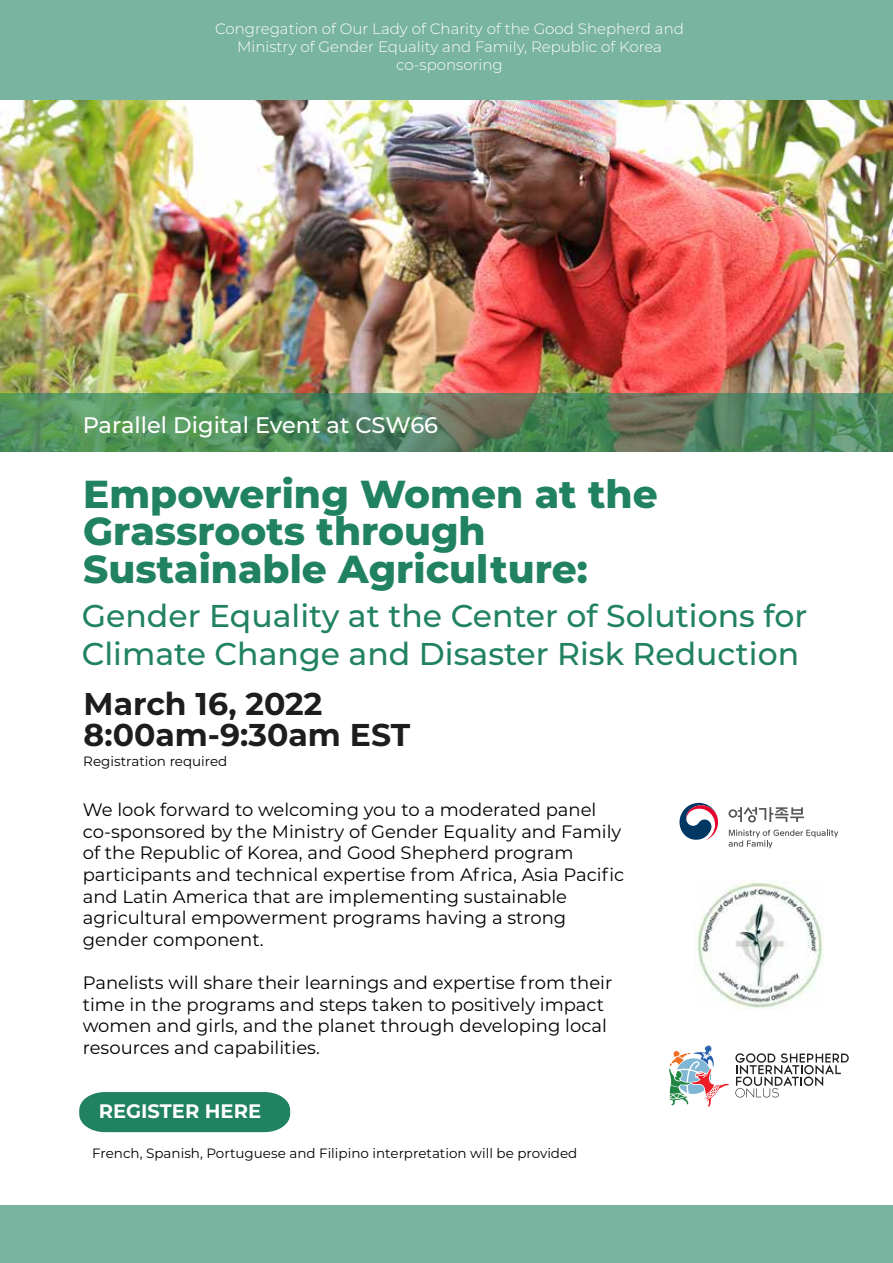
<style>
.page{position:relative;width:893px;height:1263px;background:#fff}
.page>*{position:absolute;margin:0;border:0;box-sizing:border-box;transform-origin:0 0}
.t1{font:800 39px/37.5px "Montserrat";color:#218262}
.t2{font:500 31.5px/37.8px "Montserrat";color:#218262}
.t3{font:700 31.5px/31.5px "Montserrat";color:#1d1d1b}
.t4{font:500 22.5px "Montserrat";color:#fff}
.t5{font:700 19.5px "Montserrat";color:#fff}
.t6{font:18px/21.6px "Montserrat";color:#000}
.t7{font:300 15px/18px "Montserrat";color:#fff;text-align:center}
.t8{font:13.5px "Montserrat";color:#000}
</style>
<div class="page">
<div style="left:0;top:0;width:893px;height:142px;background:#79b4a0"></div>
<svg style="left:669px;top:1045px;width:60px;height:62px"></svg>
<svg style="left:735px;top:1053px;width:114px;height:44px"></svg>
<img style="left:694px;top:881px;width:129px;height:128px">
<svg style="left:79px;top:1092px;width:211px;height:40px;background:#2b8769"></svg>
<img style="left:0;top:101px;width:893px;height:292px">
<svg style="left:0;top:393px;width:893px;height:59px;background:#56875e"></svg>
<div style="left:0;top:1206px;width:893px;height:57px;background:#79b4a0"></div>
<svg style="left:728px;top:829px;width:110px;height:19px"></svg>
<svg style="left:679px;top:803px;width:39px;height:37px"></svg>
<svg style="left:728px;top:807px;width:76px;height:15px"></svg>
<p class="t7" style="left:215px;top:19px;width:470px">Congregation of Our Lady of Charity of the Good Shepherd and<br>Ministry of Gender Equality and Family, Republic of Korea co-sponsoring</p>
<p class="t4" style="left:83px;top:410px;width:357px">Parallel Digital Event at CSW66</p>
<h1 class="t1" style="left:83px;top:473px;width:576px">Empowering Women at the<br>Grassroots through<br>Sustainable Agriculture:</h1>
<h2 class="t2" style="left:82px;top:596px;width:727px">Gender Equality at the Center of Solutions for<br>Climate Change and Disaster Risk Reduction</h2>
<h2 class="t3" style="left:84px;top:686px;width:328px">March 16, 2022<br>8:00am-9:30am EST</h2>
<p class="t8" style="left:83px;top:752px;width:146px">Registration required</p>
<p class="t6" style="left:83px;top:798px;width:543px">We look forward to welcoming you to a moderated panel co-sponsored by the Ministry of Gender Equality and Family of the Republic of Korea, and Good Shepherd program participants and technical expertise from Africa, Asia Pacific and Latin America that are implementing sustainable agricultural empowerment programs having a strong gender component.</p>
<p class="t6" style="left:83px;top:971px;width:531px">Panelists will share their learnings and expertise from their time in the programs and steps taken to positively impact women and girls, and the planet through developing local resources and capabilities.</p>
<p class="t5" style="left:99px;top:1097px;width:164px">REGISTER HERE</p>
<p class="t8" style="left:92px;top:1144px;width:487px">French, Spanish, Portuguese and Filipino interpretation will be provided</p>
</div>
